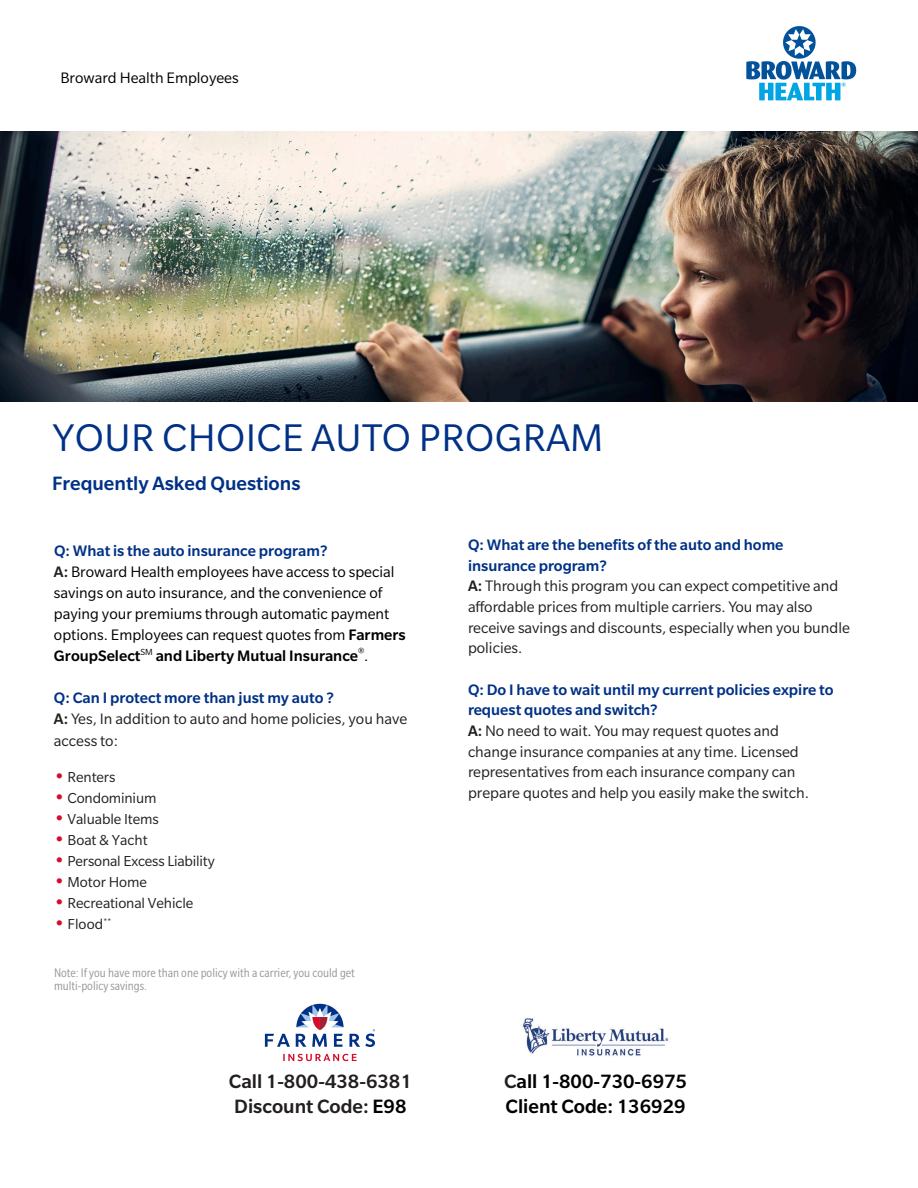
<style>
.page{position:relative;width:918px;height:1188px;background:#fff}
.page>*{position:absolute;margin:0;border:0;box-sizing:border-box;transform-origin:0 0}
.Body{font:42px "Slate Pro";letter-spacing:.01em;color:#003186}
.Multi_Carrier_Text{font:500 21px/25.2px "Slate Pro";color:#000}
.Multi_Carrier_Text-2{font:500 21px/25.2px "Slate Pro";color:#231f20}
.Body-2{font:500 21px "Slate Pro";color:#003186}
.Body-3{font:16.5px/20.7px "Slate Pro";color:#231f20}
.Body-4{font:16.5px/21px "Slate Pro";color:#000}
.Address{font:16.5px "Slate Pro";color:#000}
.t1{font:15.75px "Slate Pro";letter-spacing:-.005em;color:#231f20}
.Legal{font:condensed 13.5px "Slate Pro";color:#939598}
.s1{font-weight:500;color:#003186}
.s2{font-weight:500;color:#231f20}
.s3{font-weight:500}
.s4{font-weight:500;font-size:19.5px;color:#d30d2b}
.s5{color:#000}
.s6{color:#231f20}
</style>
<div class="page">
<svg style="left:283px;top:1054px;width:74px;height:7px"></svg>
<svg style="left:265px;top:1003px;width:110px;height:44px"></svg>
<img style="left:522px;top:1018px;width:147px;height:38px">
<img style="left:0;top:132px;width:918px;height:270px">
<img style="left:746px;top:26px;width:111px;height:75px">
<p class="Address" style="left:60px;top:69px;width:180px">Broward Health Employees</p>
<p class="Body" style="left:52px;top:416px;width:553px">YOUR CHOICE AUTO PROGRAM</p>
<p class="Body-2" style="left:52px;top:472px;width:250px">Frequently Asked Questions</p>
<p class="Body-4" style="left:54px;top:540px;width:353px"><span class="s1">Q: What is the auto insurance program?<br></span><span class="s2">A:</span> Broward Health employees have access to special savings on auto insurance, and the convenience of paying your premiums through automatic payment options. Employees can request quotes from <span class="s3">Farmers GroupSelect</span><sup>SM</sup> <span class="s3">and Liberty Mutual Insurance</span><sup>®</sup>.</p>
<p class="Body-3" style="left:54px;top:687px;width:355px;line-height:21.6px"><span class="s1">Q: Can I protect more than just my auto ?<br></span><span class="s3">A:</span> Yes, In addition to auto and home policies, you have access to:</p>
<p class="t1" style="left:54px;top:769px;width:63px"><span class="s4">•</span> Renters</p>
<p class="t1" style="left:54px;top:790px;width:104px"><span class="s4">•</span> Condominium</p>
<p class="t1" style="left:54px;top:811px;width:106px"><span class="s4">•</span> Valuable Items</p>
<p class="t1" style="left:54px;top:832px;width:95px"><span class="s4">•</span> Boat &amp; Yacht</p>
<p class="t1" style="left:54px;top:853px;width:162px"><span class="s4">•</span> Personal Excess Liability</p>
<p class="t1" style="left:54px;top:874px;width:95px"><span class="s4">•</span> Motor Home</p>
<p class="t1" style="left:54px;top:895px;width:141px"><span class="s4">•</span> Recreational Vehicle</p>
<p class="t1" style="left:54px;top:916px;width:59px"><span class="s4">•</span> Flood<sup>**</sup></p>
<p class="Legal" style="left:54px;top:966px;width:302px">Note: If you have more than one policy with a carrier, you could get</p>
<p class="Legal" style="left:54px;top:979px;width:94px">multi-policy savings.</p>
<p class="Body-3" style="left:468px;top:534px;width:383px"><span class="s1">Q: What are the benefits of the auto and home insurance program?<br></span><span class="s3">A:</span> Through this program you can expect competitive and affordable prices from multiple carriers. You may also receive savings and discounts, especially when you bundle policies.</p>
<p class="Body-3" style="left:468px;top:679px;width:367px"><span class="s1">Q: Do I have to wait until my current policies expire to request quotes and switch?<br></span><span class="s3">A:</span> No need to wait. You may request quotes and<br>change insurance companies at any time. Licensed representatives from each insurance company can prepare quotes and help you easily make the switch.</p>
<p class="Multi_Carrier_Text-2" style="left:229px;top:1068px;width:184px">Call 1-800-438-6381<br>Discount Code: <span class="s5">E98</span></p>
<p class="Multi_Carrier_Text" style="left:504px;top:1068px;width:184px"><span class="s6">C</span>all 1-800-730-6975<br>Client Code: 136929</p>
</div>
